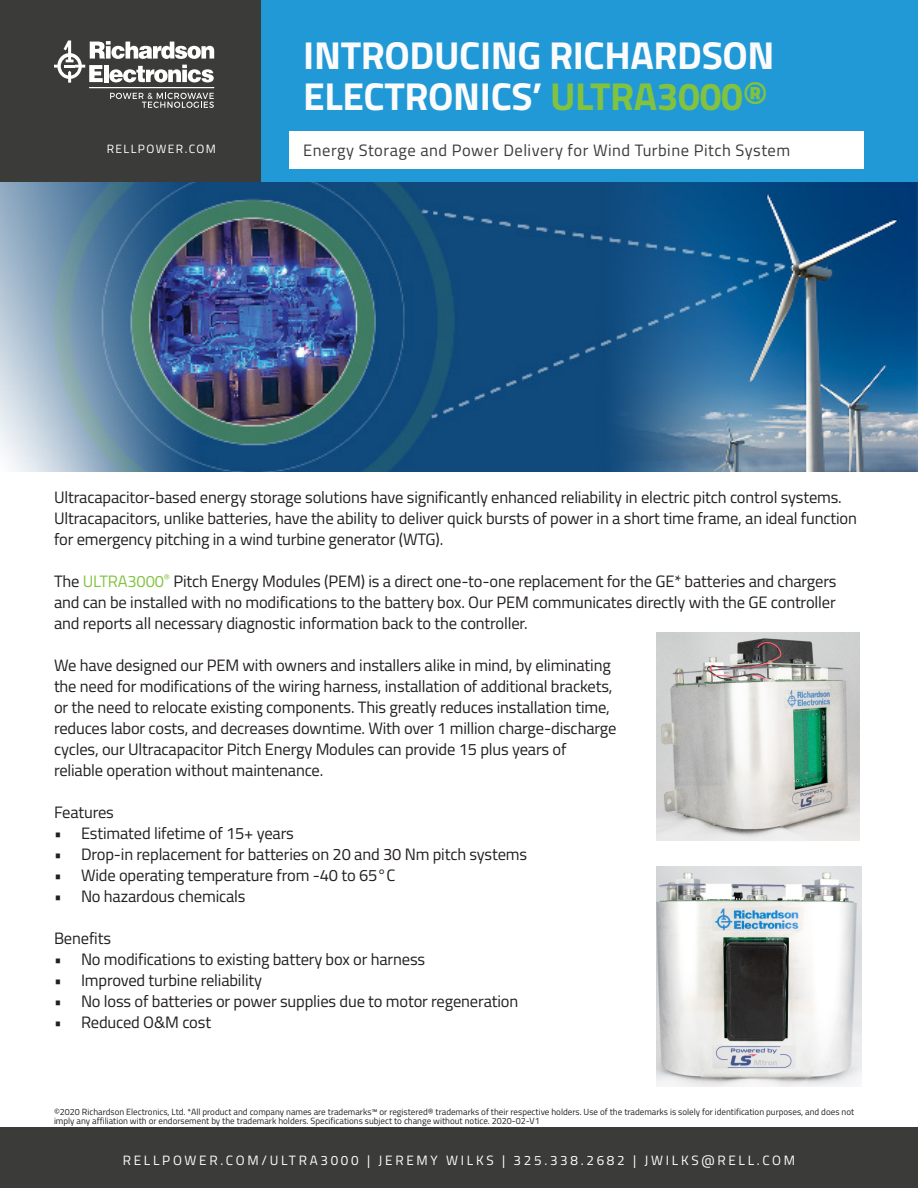
<style>
.page{position:relative;width:918px;height:1188px;background:#fff}
.page>*{position:absolute;margin:0;border:0;box-sizing:border-box;transform-origin:0 0}
.t1{font:700 39px "Titillium";letter-spacing:-.01em;color:#fbfbfb}
.t2{font:16.5px/21px "Titillium";letter-spacing:-.01em;color:#231f20}
.t3{font:16.5px "Titillium";letter-spacing:.03em;color:#3b3b3a}
.t4{font:13.5px "Titillium";letter-spacing:.2em;color:#fff}
.t5{font:12px "Titillium";letter-spacing:.12em;color:#fff}
.t6{font:9px/9px "Titillium";color:#231f20}
.s1{color:#81c340}
</style>
<div class="page">
<div style="left:0;top:1127px;width:918px;height:61px;background:#3b3b3a"></div>
<div style="left:261px;top:0;width:657px;height:182px;background:#2199d6"></div>
<div style="left:0;top:0;width:261px;height:182px;background:#3b3b3a"></div>
<svg style="left:54px;top:40px;width:160px;height:43px"></svg>
<svg style="left:110px;top:93px;width:104px;height:15px"></svg>
<hr style="left:89px;top:87px;width:125px;height:1px;background:#fff">
<div style="left:290px;top:131px;width:574px;height:38px;background:#fff"></div>
<img style="left:0;top:182px;width:918px;height:290px">
<img style="left:657px;top:633px;width:203px;height:207px">
<img style="left:657px;top:866px;width:204px;height:221px">
<p class="t1" style="left:303px;top:26px;width:473px">INTRODUCING RICHARDSON</p>
<p class="t1" style="left:303px;top:66px;width:466px">ELECTRONICS’ <span class="s1">ULTRA3000®</span></p>
<p class="t5" style="left:107px;top:140px;width:111px">RELLPOWER.COM</p>
<p class="t3" style="left:303px;top:139px;width:488px">Energy Storage and Power Delivery for Wind Turbine Pitch System</p>
<p class="t2" style="left:54px;top:486px;width:805px">Ultracapacitor-based energy storage solutions have significantly enhanced reliability in electric pitch control systems.<br>Ultracapacitors, unlike batteries, have the ability to deliver quick bursts of power in a short time frame, an ideal function for emergency pitching in a wind turbine generator (WTG).</p>
<p class="t2" style="left:54px;top:570px;width:784px;text-align:justify">The <span class="s1">ULTRA3000</span><sup>®</sup> Pitch Energy Modules (PEM) is a direct one-to-one replacement for the GE* batteries and chargers and can be installed with no modifications to the battery box. Our PEM communicates directly with the GE controller and reports all necessary diagnostic information back to the controller.</p>
<p class="t2" style="left:54px;top:654px;width:558px">We have designed our PEM with owners and installers alike in mind, by eliminating</p>
<p class="t2" style="left:54px;top:675px;width:560px">the need for modifications of the wiring harness, installation of additional brackets,</p>
<p class="t2" style="left:54px;top:696px;width:557px">or the need to relocate existing components. This greatly reduces installation time,</p>
<p class="t2" style="left:54px;top:717px;width:564px">reduces labor costs, and decreases downtime. With over 1 million charge-discharge</p>
<p class="t2" style="left:54px;top:738px;width:514px">cycles, our Ultracapacitor Pitch Energy Modules can provide 15 plus years of</p>
<p class="t2" style="left:54px;top:759px;width:271px">reliable operation without maintenance.</p>
<p class="t2" style="left:54px;top:801px;width:61px">Features</p>
<p class="t2" style="left:54px;top:822px;width:241px">• Estimated lifetime of 15+ years</p>
<p class="t2" style="left:54px;top:843px;width:475px">• Drop-in replacement for batteries on 20 and 30 Nm pitch systems</p>
<p class="t2" style="left:54px;top:864px;width:343px">• Wide operating temperature from -40 to 65°C</p>
<p class="t2" style="left:54px;top:885px;width:193px">• No hazardous chemicals</p>
<p class="t2" style="left:54px;top:927px;width:59px">Benefits</p>
<p class="t2" style="left:54px;top:948px;width:373px">• No modifications to existing battery box or harness</p>
<p class="t2" style="left:54px;top:969px;width:210px">• Improved turbine reliability</p>
<p class="t2" style="left:54px;top:990px;width:466px">• No loss of batteries or power supplies due to motor regeneration</p>
<p class="t2" style="left:54px;top:1011px;width:159px">• Reduced O&amp;M cost</p>
<p class="t6" style="left:54px;top:1107px;width:802px">©2020 Richardson Electronics, Ltd. *All product and company names are trademarks™ or registered® trademarks of their respective holders. Use of the trademarks is solely for identification purposes, and does not imply any affiliation with or endorsement by the trademark holders. Specifications subject to change without notice. 2020-02-V1</p>
<p class="t4" style="left:123px;top:1150px;width:674px">RELLPOWER.COM/ULTRA3000 | JEREMY WILKS | 325.338.2682 | JWILKS@RELL.COM</p>
</div>
